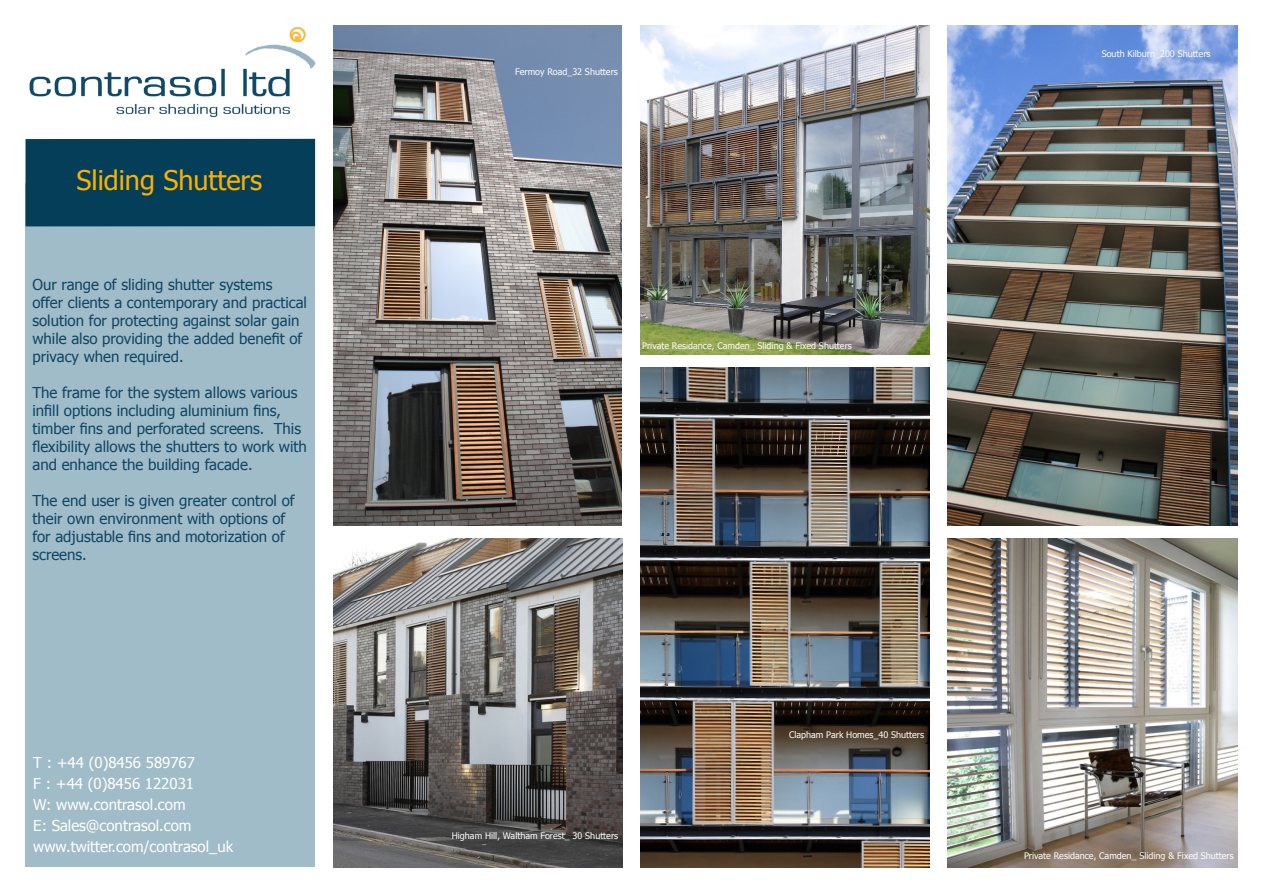
<style>
.page{position:relative;width:1263px;height:893px;background:#fff}
.page>*{position:absolute;margin:0;border:0;box-sizing:border-box;transform-origin:0 0}
.t1{font:27px "Tahoma";color:#fcb100}
.t2{font:15px/18px "Tahoma";color:#0f4665}
.t3{font:15px/21px "Tahoma";color:#fff}
.t4{font:9px "Tahoma";color:#fcfcfc}
</style>
<div class="page">
<div style="left:26px;top:183px;width:289px;height:684px;background:#a0bcc8"></div>
<div style="left:26px;top:139px;width:289px;height:87px;background:#053e59"></div>
<img style="left:29px;top:27px;width:287px;height:91px">
<img style="left:333px;top:26px;width:288px;height:500px">
<img style="left:948px;top:26px;width:289px;height:500px">
<img style="left:640px;top:26px;width:290px;height:329px">
<img style="left:640px;top:367px;width:290px;height:500px">
<img style="left:948px;top:538px;width:290px;height:329px">
<img style="left:333px;top:538px;width:289px;height:329px">
<p class="t1" style="left:76px;top:162px;width:187px">Sliding Shutters</p>
<p class="t2" style="left:32px;top:275px;width:276px">Our range of sliding shutter systems<br>offer clients a contemporary and practical solution for protecting against solar gain while also providing the added benefit of privacy when required.</p>
<p class="t2" style="left:32px;top:383px;width:276px">The frame for the system allows various infill options including aluminium fins, timber fins and perforated screens. This flexibility allows the shutters to work with and enhance the building facade.</p>
<p class="t2" style="left:32px;top:491px;width:264px">The end user is given greater control of their own environment with options of for adjustable fins and motorization of screens.</p>
<p class="t3" style="left:33px;top:752px;width:201px">T : +44 (0)8456 589767<br>F : +44 (0)8456 122031<br>W: www.contrasol.com<br>E: Sales@contrasol.com www.twitter.com/contrasol_uk</p>
<p class="t4" style="left:515px;top:66px;width:104px">Fermoy Road_32 Shutters</p>
<p class="t4" style="left:642px;top:340px;width:211px">Private Residance, Camden_ Sliding &amp; Fixed Shutters</p>
<p class="t4" style="left:1102px;top:48px;width:110px">South Kilburn_200 Shutters</p>
<p class="t4" style="left:452px;top:829px;width:168px">Higham Hill, Waltham Forest_ 30 Shutters</p>
<p class="t4" style="left:789px;top:728px;width:137px">Clapham Park Homes_40 Shutters</p>
<p class="t4" style="left:1024px;top:850px;width:211px">Private Residance, Camden_ Sliding &amp; Fixed Shutters</p>
</div>
